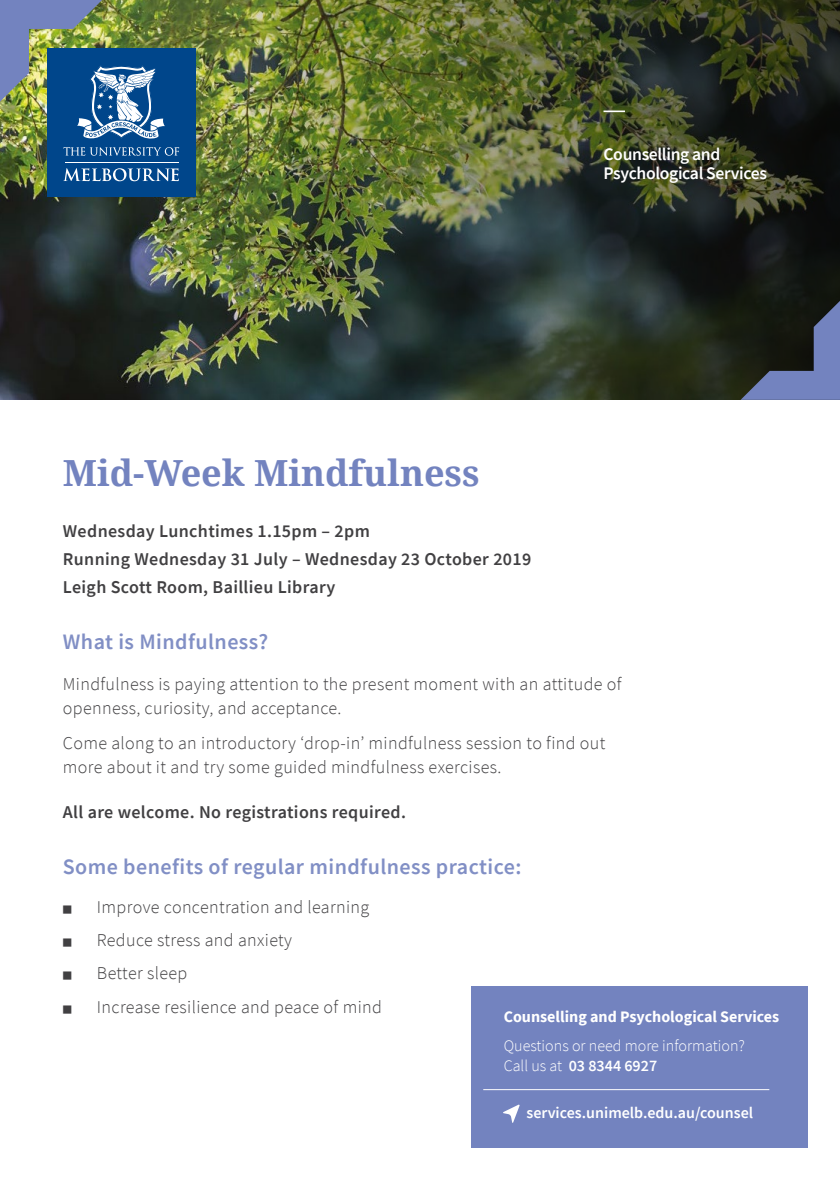
<style>
.page{position:relative;width:840px;height:1191px;background:#fff}
.page>*{position:absolute;margin:0;border:0;box-sizing:border-box;transform-origin:0 0}
.t1{font:700 36px "Noto Serif";color:#7383bf}
.t2{font:600 22px "Source Sans Pro";letter-spacing:.02em;color:#818fc5}
.t3{font:300 18px/24px "Source Sans Pro";letter-spacing:.02em;color:#414042}
.t4{font:600 18px/28px "Source Sans Pro";letter-spacing:.02em;color:#414042}
.t5{font:600 17.6px/19px "Source Sans Pro";letter-spacing:-.02em;color:#fff}
.t6{font:300 16px/20px "Source Sans Pro";color:#fff}
.t7{font:700 16px "Source Sans Pro";color:#fff}
.t8{font:600 16px "Source Sans Pro";color:#fff}
.s1{font-size:10px}
.s2{font-weight:600}
</style>
<div class="page">
<div style="left:470px;top:986px;width:336px;height:162px;background:#7383bf"></div>
<svg style="left:503px;top:1104px;width:16px;height:19px"></svg>
<hr style="left:483px;top:1089px;width:285px;height:1px;background:#fff">
<img style="left:0;top:0;width:839px;height:400px">
<svg style="left:740px;top:301px;width:99px;height:99px"></svg>
<hr style="left:603px;top:110px;width:21px;height:2px;background:#fff">
<div style="left:47px;top:49px;width:148px;height:148px;background:#00468b"></div>
<svg style="left:63px;top:147px;width:116px;height:9px"></svg>
<hr style="left:65px;top:162px;width:113px;height:1px;background:#fff">
<svg style="left:63px;top:168px;width:116px;height:13px"></svg>
<img style="left:0;top:0;width:167px;height:140px">
<p class="t5" style="left:603px;top:144px;width:165px">Counselling and<br>Psychological Services</p>
<h1 class="t1" style="left:63px;top:447px;width:418px">Mid-Week Mindfulness</h1>
<p class="t4" style="left:63px;top:516px;width:470px">Wednesday Lunchtimes 1.15pm – 2pm<br>Running Wednesday 31 July – Wednesday 23 October 2019<br>Leigh Scott Room, Baillieu Library</p>
<p class="t2" style="left:63px;top:627px;width:207px">What is Mindfulness?</p>
<p class="t3" style="left:63px;top:671px;width:560px">Mindfulness is paying attention to the present moment with an attitude of openness, curiosity, and acceptance.</p>
<p class="t3" style="left:63px;top:731px;width:543px">Come along to an introductory ‘drop-in’ mindfulness session to find out more about it and try some guided mindfulness exercises.</p>
<p class="t4" style="left:63px;top:797px;width:344px">All are welcome. No registrations required.</p>
<p class="t2" style="left:63px;top:852px;width:460px">Some benefits of regular mindfulness practice:</p>
<p class="t3" style="left:63px;top:894px;width:308px"><span class="s1">■</span> Improve concentration and learning</p>
<p class="t3" style="left:63px;top:928px;width:230px"><span class="s1">■</span> Reduce stress and anxiety</p>
<p class="t3" style="left:63px;top:961px;width:126px"><span class="s1">■</span> Better sleep</p>
<p class="t3" style="left:63px;top:994px;width:320px"><span class="s1">■</span> Increase resilience and peace of mind</p>
<p class="t7" style="left:503px;top:1005px;width:277px">Counselling and Psychological Services</p>
<p class="t6" style="left:503px;top:1035px;width:242px">Questions or need more information?<br>Call us at <span class="s2">03 8344 6927</span></p>
<p class="t8" style="left:526px;top:1101px;width:228px">services.unimelb.edu.au/counsel</p>
</div>
